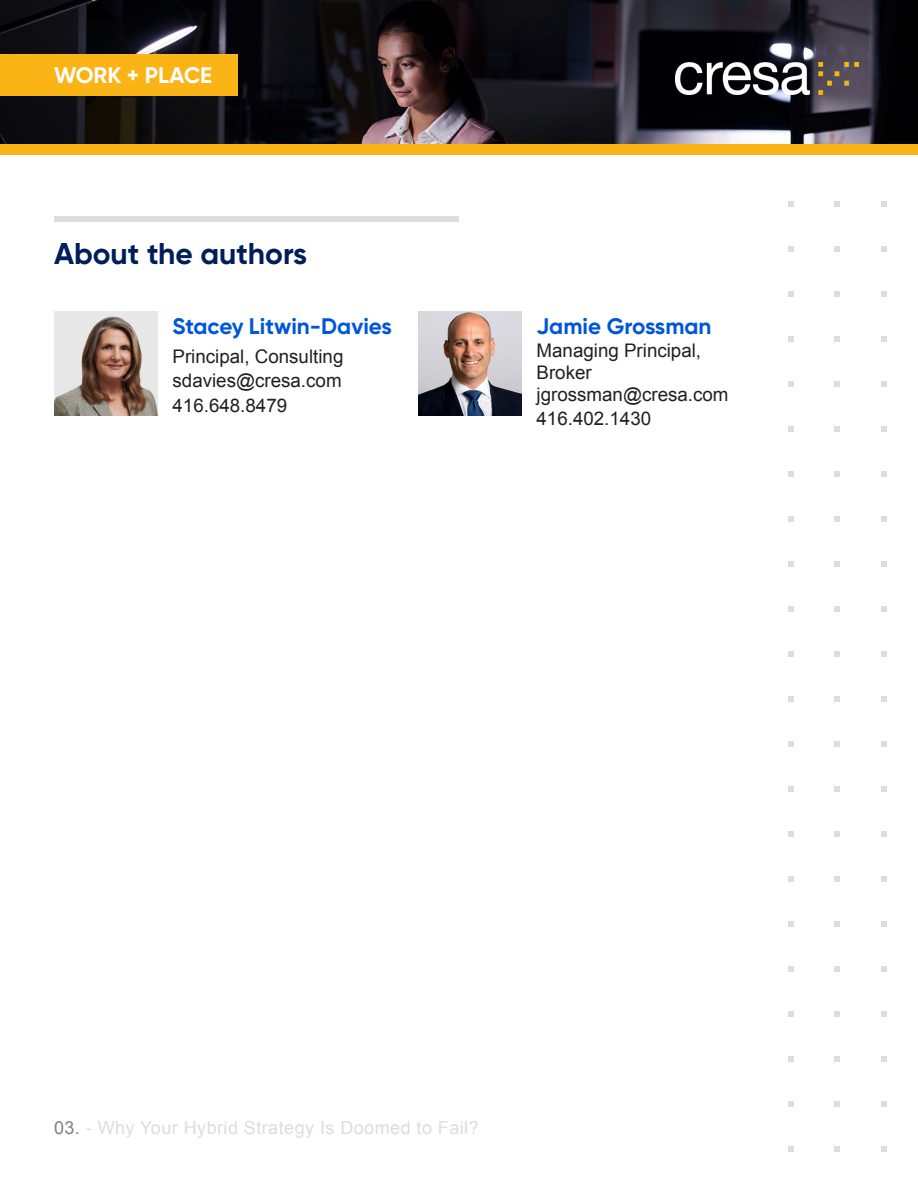
<style>
.page{position:relative;width:918px;height:1188px;background:#fff}
.page>*{position:absolute;margin:0;border:0;box-sizing:border-box;transform-origin:0 0}
.t1{font:700 30px "Gilroy";color:#001e5a}
.t2{font:700 22.5px "Gilroy";color:#0056da}
.t3{font:700 22.5px "Gilroy";color:#fff}
.t4{font:18.75px/22.5px "Arial";color:#231f20}
.t5{font:18px "Arial";letter-spacing:.025em;color:#ddddde}
.s1{color:#7f8080}
</style>
<div class="page">
<img style="left:0;top:0;width:918px;height:144px">
<div style="left:0;top:144px;width:918px;height:10px;background:#fbb416"></div>
<img style="left:675px;top:62px;width:184px;height:32px">
<div style="left:0;top:54px;width:238px;height:41px;background:#fbb416"></div>
<svg style="left:835px;top:202px;width:5px;height:5px"></svg>
<svg style="left:881px;top:202px;width:5px;height:5px"></svg>
<svg style="left:789px;top:202px;width:5px;height:5px"></svg>
<svg style="left:835px;top:247px;width:5px;height:5px"></svg>
<svg style="left:881px;top:247px;width:5px;height:5px"></svg>
<svg style="left:789px;top:247px;width:5px;height:5px"></svg>
<svg style="left:835px;top:292px;width:5px;height:5px"></svg>
<svg style="left:881px;top:292px;width:5px;height:5px"></svg>
<svg style="left:789px;top:292px;width:5px;height:5px"></svg>
<svg style="left:835px;top:337px;width:5px;height:5px"></svg>
<svg style="left:881px;top:337px;width:5px;height:5px"></svg>
<svg style="left:789px;top:337px;width:5px;height:5px"></svg>
<svg style="left:835px;top:382px;width:5px;height:5px"></svg>
<svg style="left:881px;top:382px;width:5px;height:5px"></svg>
<svg style="left:789px;top:382px;width:5px;height:5px"></svg>
<svg style="left:835px;top:427px;width:5px;height:5px"></svg>
<svg style="left:881px;top:427px;width:5px;height:5px"></svg>
<svg style="left:789px;top:427px;width:5px;height:5px"></svg>
<svg style="left:835px;top:472px;width:5px;height:5px"></svg>
<svg style="left:881px;top:472px;width:5px;height:5px"></svg>
<svg style="left:789px;top:472px;width:5px;height:5px"></svg>
<svg style="left:835px;top:517px;width:5px;height:5px"></svg>
<svg style="left:881px;top:517px;width:5px;height:5px"></svg>
<svg style="left:789px;top:517px;width:5px;height:5px"></svg>
<svg style="left:835px;top:562px;width:5px;height:5px"></svg>
<svg style="left:881px;top:562px;width:5px;height:5px"></svg>
<svg style="left:789px;top:562px;width:5px;height:5px"></svg>
<svg style="left:835px;top:607px;width:5px;height:5px"></svg>
<svg style="left:881px;top:607px;width:5px;height:5px"></svg>
<svg style="left:789px;top:607px;width:5px;height:5px"></svg>
<svg style="left:835px;top:652px;width:5px;height:5px"></svg>
<svg style="left:881px;top:652px;width:5px;height:5px"></svg>
<svg style="left:789px;top:652px;width:5px;height:5px"></svg>
<svg style="left:835px;top:697px;width:5px;height:5px"></svg>
<svg style="left:881px;top:697px;width:5px;height:5px"></svg>
<svg style="left:789px;top:697px;width:5px;height:5px"></svg>
<svg style="left:835px;top:742px;width:5px;height:5px"></svg>
<svg style="left:881px;top:742px;width:5px;height:5px"></svg>
<svg style="left:789px;top:742px;width:5px;height:5px"></svg>
<svg style="left:835px;top:787px;width:5px;height:5px"></svg>
<svg style="left:881px;top:787px;width:5px;height:5px"></svg>
<svg style="left:789px;top:787px;width:5px;height:5px"></svg>
<svg style="left:835px;top:832px;width:5px;height:5px"></svg>
<svg style="left:881px;top:832px;width:5px;height:5px"></svg>
<svg style="left:789px;top:832px;width:5px;height:5px"></svg>
<svg style="left:835px;top:877px;width:5px;height:5px"></svg>
<svg style="left:881px;top:877px;width:5px;height:5px"></svg>
<svg style="left:789px;top:877px;width:5px;height:5px"></svg>
<svg style="left:835px;top:922px;width:5px;height:5px"></svg>
<svg style="left:881px;top:922px;width:5px;height:5px"></svg>
<svg style="left:789px;top:922px;width:5px;height:5px"></svg>
<svg style="left:835px;top:967px;width:5px;height:5px"></svg>
<svg style="left:881px;top:967px;width:5px;height:5px"></svg>
<svg style="left:789px;top:967px;width:5px;height:5px"></svg>
<svg style="left:835px;top:1012px;width:5px;height:5px"></svg>
<svg style="left:881px;top:1012px;width:5px;height:5px"></svg>
<svg style="left:789px;top:1012px;width:5px;height:5px"></svg>
<svg style="left:835px;top:1057px;width:5px;height:5px"></svg>
<svg style="left:881px;top:1057px;width:5px;height:5px"></svg>
<svg style="left:789px;top:1057px;width:5px;height:5px"></svg>
<svg style="left:835px;top:1102px;width:5px;height:5px"></svg>
<svg style="left:881px;top:1102px;width:5px;height:5px"></svg>
<svg style="left:789px;top:1102px;width:5px;height:5px"></svg>
<svg style="left:835px;top:1147px;width:5px;height:5px"></svg>
<svg style="left:881px;top:1147px;width:5px;height:5px"></svg>
<svg style="left:789px;top:1147px;width:5px;height:5px"></svg>
<div style="left:54px;top:216px;width:405px;height:6px;background:#ddddde"></div>
<img style="left:54px;top:311px;width:104px;height:104px">
<img style="left:418px;top:311px;width:104px;height:104px">
<p class="t3" style="left:54px;top:62px;width:160px">WORK + PLACE</p>
<p class="t1" style="left:54px;top:235px;width:255px">About the authors</p>
<p class="t2" style="left:173px;top:312px;width:221px">Stacey Litwin-Davies</p>
<p class="t4" style="left:173px;top:346px;width:172px">Principal, Consulting</p>
<p class="t4" style="left:173px;top:370px;width:171px">sdavies@cresa.com</p>
<p class="t4" style="left:173px;top:394px;width:116px">416.648.8479</p>
<p class="t2" style="left:537px;top:312px;width:177px">Jamie Grossman</p>
<p class="t4" style="left:537px;top:339px;width:166px">Managing Principal,<br>Broker</p>
<p class="t4" style="left:537px;top:383px;width:193px">jgrossman@cresa.com</p>
<p class="t4" style="left:537px;top:408px;width:116px">416.402.1430</p>
<p class="t5" style="left:54px;top:1116px;width:426px"><span class="s1">03.</span> - Why Your Hybrid Strategy Is Doomed to Fail?</p>
</div>
